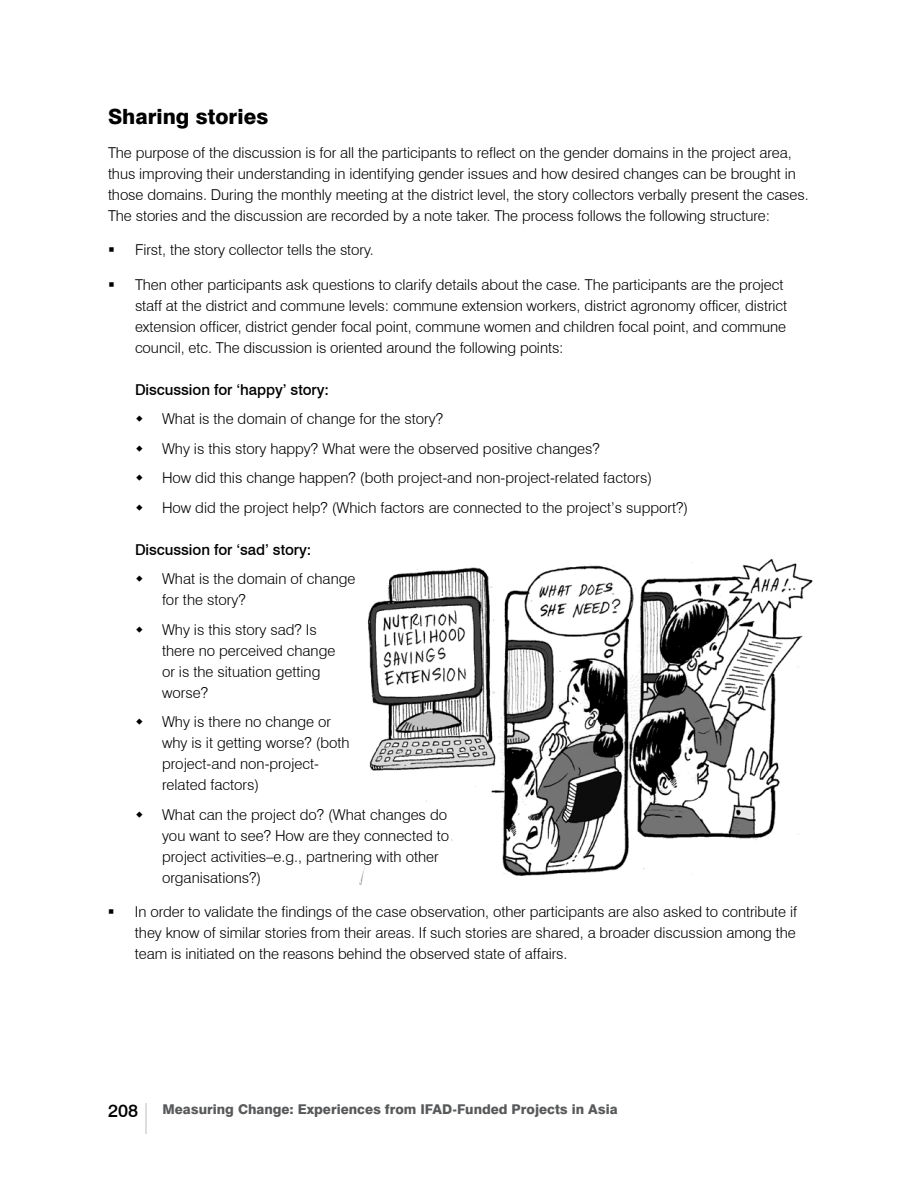
<style>
.page{position:relative;width:918px;height:1188px;background:#fff}
.page>*{position:absolute;margin:0;border:0;box-sizing:border-box;transform-origin:0 0}
.t1{font:800 21px "Swiss 721 BT";color:#000}
.t2{font:500 18px "Swiss 721 BT";color:#000}
.t3{font:300 15px/21px "Swiss 721 BT";letter-spacing:-.005em;color:#000}
.t4{font:500 15px "Swiss 721 BT";letter-spacing:-.005em;color:#000}
.t5{font:800 13.5px "Swiss 721 BT";color:#58595b}
</style>
<div class="page">
<hr style="left:145px;top:1104px;width:2px;height:30px;background:#dcdddf">
<img style="left:360px;top:559px;width:453px;height:326px">
<h1 class="t1" style="left:108px;top:104px;width:162px">Sharing stories</h1>
<p class="t3" style="left:108px;top:142px;width:702px">The purpose of the discussion is for all the participants to reflect on the gender domains in the project area, thus improving their understanding in identifying gender issues and how desired changes can be brought in those domains. During the monthly meeting at the district level, the story collectors verbally present the cases.<br>The stories and the discussion are recorded by a note taker. The process follows the following structure:</p>
<p class="t3" style="left:135px;top:239px;width:240px">First, the story collector tells the story.</p>
<p class="t3" style="left:135px;top:274px;width:654px">Then other participants ask questions to clarify details about the case. The participants are the project staff at the district and commune levels: commune extension workers, district agronomy officer, district extension officer, district gender focal point, commune women and children focal point, and commune council, etc. The discussion is oriented around the following points:</p>
<p class="t4" style="left:135px;top:380px;width:196px">Discussion for ‘happy’ story:</p>
<p class="t3" style="left:162px;top:404px;width:528px;line-height:29.5px">What is the domain of change for the story?<br>Why is this story happy? What were the observed positive changes?<br>How did this change happen? (both project-and non-project-related factors)<br>How did the project help? (Which factors are connected to the project’s support?)</p>
<p class="t4" style="left:135px;top:540px;width:178px">Discussion for ‘sad’ story:</p>
<p class="t3" style="left:162px;top:568px;width:195px">What is the domain of change for the story?</p>
<p class="t3" style="left:162px;top:619px;width:175px">Why is this story sad? Is there no perceived change or is the situation getting worse?</p>
<p class="t3" style="left:162px;top:711px;width:189px">Why is there no change or why is it getting worse? (both project-and non-project&shy;related factors)</p>
<p class="t3" style="left:162px;top:804px;width:289px">What can the project do? (What changes do you want to see? How are they connected to project activities–e.g., partnering with other organisations?)</p>
<p class="t3" style="left:135px;top:901px;width:664px;text-align:justify">In order to validate the findings of the case observation, other participants are also asked to contribute if they know of similar stories from their areas. If such stories are shared, a broader discussion among the team is initiated on the reasons behind the observed state of affairs.</p>
<p class="t2" style="left:108px;top:1100px;width:32px">208</p>
<p class="t5" style="left:162px;top:1101px;width:457px">Measuring Change: Experiences from IFAD-Funded Projects in Asia</p>
</div>
